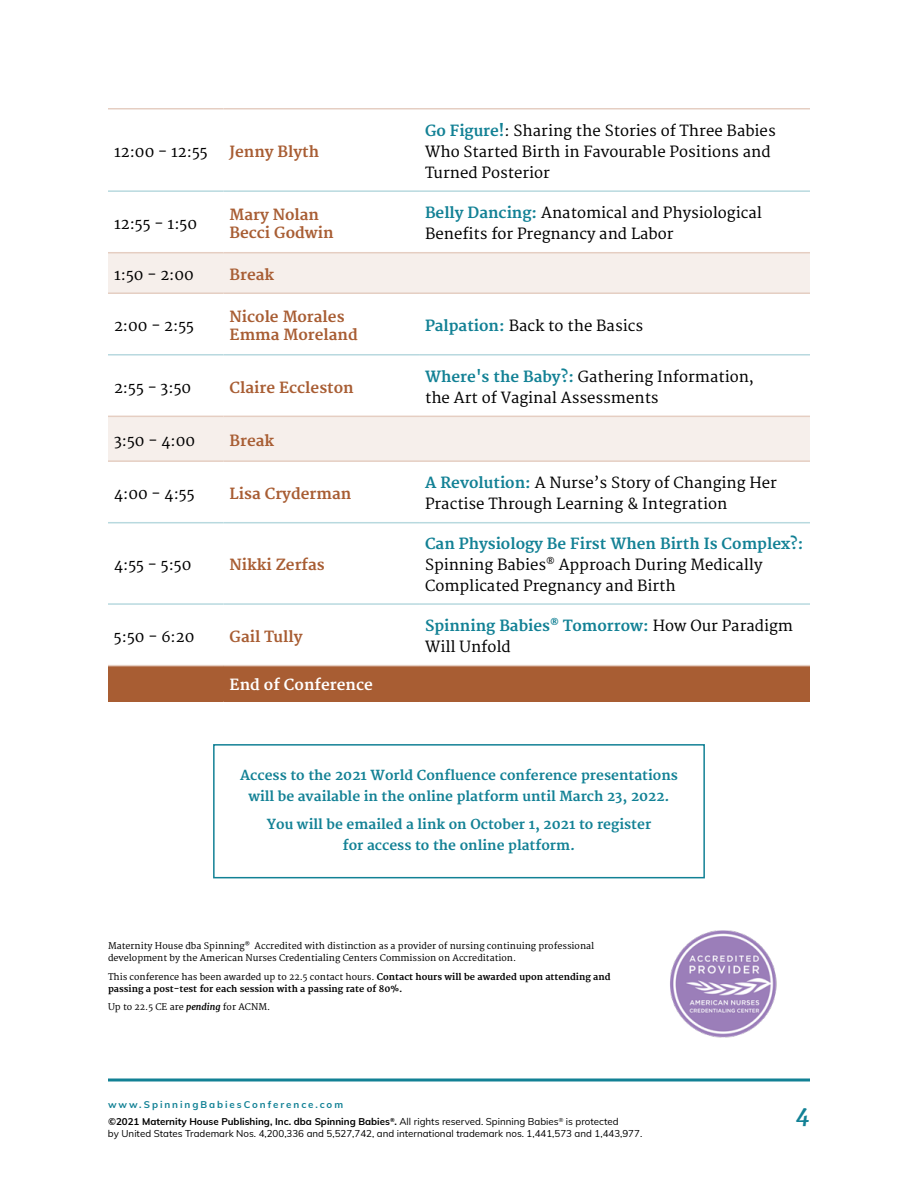
<style>
.page{position:relative;width:918px;height:1188px;background:#fff}
.page>*{position:absolute;margin:0;border:0;box-sizing:border-box;transform-origin:0 0}
.t1{font:italic 700 22.5px "Merriweather";color:#128195}
.t2{font:15px/21px "Merriweather";color:#000}
.t3{font:700 15px/18px "Merriweather";color:#a85d33}
.t4{font:700 15px "Merriweather";color:#fff}
.t5{font:700 13.5px/21px "Merriweather";color:#128195;text-align:center}
.t6{font:700 9.75px/17.7px "Mulish";color:#000}
.t7{font:9.75px "Mulish";color:#000}
.t8{font:9px/12px "Merriweather";color:#000}
.t9{font:700 9px/12px "Merriweather";color:#000}
.s1{font-weight:700;color:#128195}
.s2{font-weight:400}
.s3{font-weight:700;font-style:italic}
.s4{color:#128195}
</style>
<div class="page">
<svg style="left:108px;top:1078px;width:702px;height:4px;background:#4da0af"></svg>
<div style="left:213px;top:744px;width:492px;height:134px;border:2px solid #128195"></div>
<img style="left:670px;top:930px;width:107px;height:108px">
<svg style="left:108px;top:253px;width:702px;height:207px"></svg>
<div style="left:108px;top:666px;width:702px;height:34px;background:#a85d33"></div>
<hr style="left:108px;top:108px;width:116px;height:2px;background:#e5cec2">
<hr style="left:224px;top:108px;width:195px;height:2px;background:#e5cec2">
<hr style="left:419px;top:108px;width:391px;height:2px;background:#e5cec2">
<hr style="left:108px;top:252px;width:116px;height:1px;background:#e5cec2">
<hr style="left:224px;top:252px;width:195px;height:1px;background:#e5cec2">
<hr style="left:419px;top:252px;width:391px;height:1px;background:#e5cec2">
<hr style="left:108px;top:292px;width:116px;height:2px;background:#e5cec2">
<hr style="left:224px;top:292px;width:195px;height:2px;background:#e5cec2">
<hr style="left:419px;top:292px;width:391px;height:2px;background:#e5cec2">
<hr style="left:108px;top:416px;width:116px;height:1px;background:#e5cec2">
<hr style="left:224px;top:416px;width:195px;height:1px;background:#e5cec2">
<hr style="left:419px;top:416px;width:391px;height:1px;background:#e5cec2">
<hr style="left:108px;top:460px;width:116px;height:2px;background:#e5cec2">
<hr style="left:224px;top:460px;width:195px;height:2px;background:#e5cec2">
<hr style="left:419px;top:460px;width:391px;height:2px;background:#e5cec2">
<hr style="left:108px;top:665px;width:116px;height:1px;background:#e5cec2">
<hr style="left:224px;top:665px;width:195px;height:1px;background:#e5cec2">
<hr style="left:419px;top:665px;width:391px;height:1px;background:#e5cec2">
<hr style="left:108px;top:700px;width:116px;height:2px;background:#a85d33">
<hr style="left:224px;top:700px;width:195px;height:2px;background:#a85d33">
<hr style="left:419px;top:700px;width:391px;height:2px;background:#a85d33">
<hr style="left:108px;top:190px;width:116px;height:2px;background:#b8d9df">
<hr style="left:224px;top:190px;width:195px;height:2px;background:#b8d9df">
<hr style="left:419px;top:190px;width:391px;height:2px;background:#b8d9df">
<hr style="left:108px;top:354px;width:116px;height:2px;background:#b8d9df">
<hr style="left:224px;top:354px;width:195px;height:2px;background:#b8d9df">
<hr style="left:419px;top:354px;width:391px;height:2px;background:#b8d9df">
<hr style="left:108px;top:522px;width:116px;height:1px;background:#b8d9df">
<hr style="left:224px;top:522px;width:195px;height:1px;background:#b8d9df">
<hr style="left:419px;top:522px;width:391px;height:1px;background:#b8d9df">
<hr style="left:108px;top:603px;width:116px;height:2px;background:#b8d9df">
<hr style="left:224px;top:603px;width:195px;height:2px;background:#b8d9df">
<hr style="left:419px;top:603px;width:391px;height:2px;background:#b8d9df">
<p class="t2" style="left:114px;top:142px;width:95px">12:00 - 12:55</p>
<p class="t3" style="left:230px;top:143px;width:91px">Jenny Blyth</p>
<p class="t2" style="left:425px;top:121px;width:352px"><span class="s1">Go Figure!</span>: Sharing the Stories of Three Babies<br>Who Started Birth in Favourable Positions and<br>Turned Posterior</p>
<p class="t2" style="left:114px;top:214px;width:85px">12:55 - 1:50</p>
<p class="t3" style="left:230px;top:206px;width:106px">Mary Nolan<br>Becci Godwin</p>
<p class="t2" style="left:425px;top:203px;width:338px"><span class="s1">Belly Dancing:</span> Anatomical and Physiological<br>Benefits for Pregnancy and Labor</p>
<p class="t2" style="left:114px;top:265px;width:81px">1:50 - 2:00</p>
<p class="t3" style="left:230px;top:266px;width:46px">Break</p>
<p class="t2" style="left:114px;top:316px;width:82px">2:00 - 2:55</p>
<p class="t3" style="left:230px;top:308px;width:130px">Nicole Morales<br>Emma Moreland</p>
<p class="t2" style="left:425px;top:316px;width:220px"><span class="s1">Palpation:</span> Back to the Basics</p>
<p class="t2" style="left:114px;top:377px;width:79px">2:55 - 3:50</p>
<p class="t3" style="left:230px;top:379px;width:126px">Claire Eccleston</p>
<p class="t2" style="left:425px;top:367px;width:330px"><span class="s1">Where's the Baby?:</span> Gathering Information, the Art of Vaginal Assessments</p>
<p class="t2" style="left:114px;top:431px;width:83px">3:50 - 4:00</p>
<p class="t3" style="left:230px;top:432px;width:46px">Break</p>
<p class="t2" style="left:114px;top:484px;width:82px">4:00 - 4:55</p>
<p class="t3" style="left:230px;top:485px;width:123px">Lisa Cryderman</p>
<p class="t2" style="left:425px;top:473px;width:353px"><span class="s1">A Revolution:</span> A Nurse’s Story of Changing Her<br>Practise Through Learning &amp; Integration</p>
<p class="t2" style="left:114px;top:555px;width:79px">4:55 - 5:50</p>
<p class="t3" style="left:230px;top:557px;width:97px">Nikki Zerfas</p>
<p class="t2" style="left:425px;top:534px;width:380px"><span class="s1">Can Physiology Be First When Birth Is Complex?:<br></span>Spinning Babies<sup>®</sup> Approach During Medically<br>Complicated Pregnancy and Birth</p>
<p class="t2" style="left:114px;top:627px;width:82px">5:50 - 6:20</p>
<p class="t3" style="left:230px;top:628px;width:74px">Gail Tully</p>
<p class="t2" style="left:425px;top:616px;width:370px"><span class="s1">Spinning Babies</span><sup>®</sup> <span class="s1">Tomorrow:</span> How Our Paradigm<br>Will Unfold</p>
<p class="t4" style="left:230px;top:676px;width:145px">End of Conference</p>
<p class="t5" style="left:240px;top:765px;width:440px">Access to the 2021 World Confluence conference presentations will be available in the online platform until March 23, 2022.</p>
<p class="t5" style="left:267px;top:814px;width:386px">You will be emailed a link on October 1, 2021 to register for access to the online platform.</p>
<p class="t8" style="left:108px;top:940px;width:488px">Maternity House dba Spinning<sup>®</sup> Accredited with distinction as a provider of nursing continuing professional development by the American Nurses Credentialing Centers Commission on Accreditation.</p>
<p class="t9" style="left:108px;top:971px;width:504px"><span class="s2">This conference has been awarded up to 22.5 contact hours.</span> Contact hours will be awarded upon attending and passing a post-test for each session with a passing rate of 80%.</p>
<p class="t8" style="left:108px;top:1002px;width:164px">Up to 22.5 CE are <span class="s3">pending</span> for ACNM.</p>
<p class="t6" style="left:108px;top:1095px;width:512px"><span class="s4">www.SpinningBabiesConference.com<br></span>©2021 Maternity House Publishing, Inc. dba Spinning Babies<sup>®</sup>. <span class="s2">All rights reserved. Spinning Babies</span><sup>®</sup> <span class="s2">is protected</span></p>
<p class="t7" style="left:108px;top:1127px;width:536px">by United States Trademark Nos. 4,200,336 and 5,527,742, and international trademark nos. 1,441,573 and 1,443,977.</p>
<h1 class="t1" style="left:796px;top:1100px;width:15px">4</h1>
</div>
